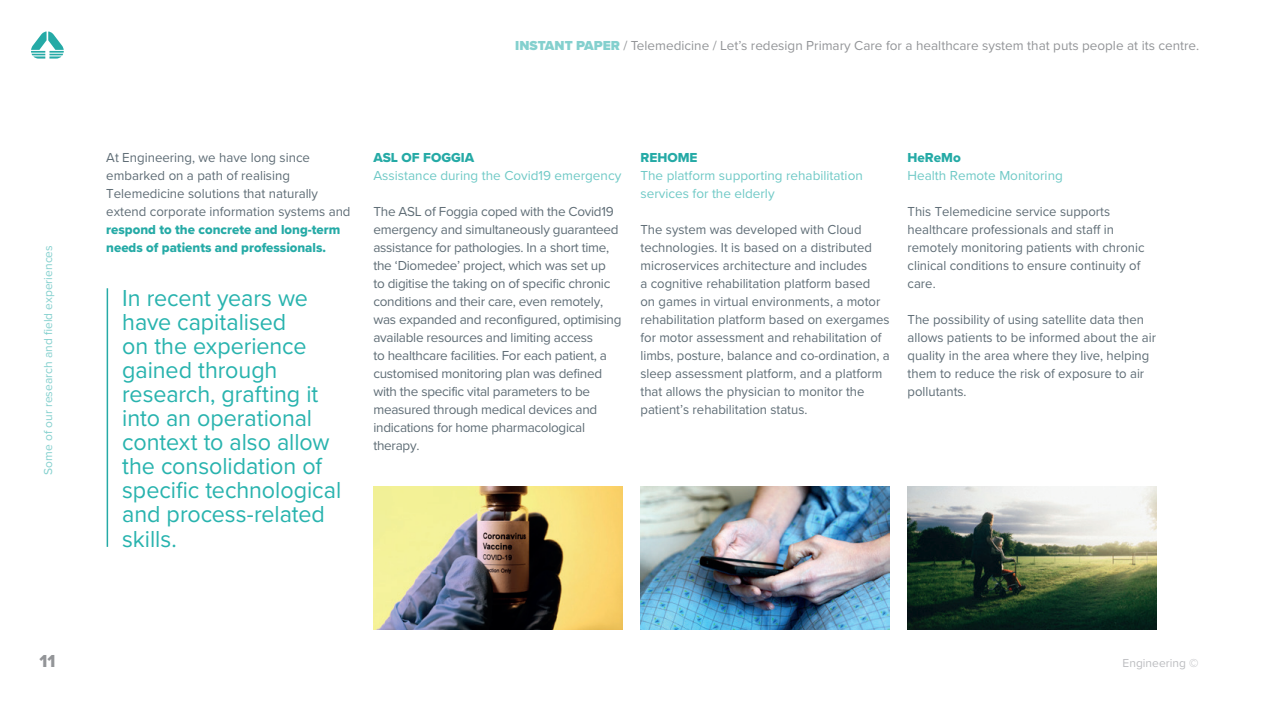
<style>
.page{position:relative;width:1263px;height:711px;background:#fff}
.page>*{position:absolute;margin:0;border:0;box-sizing:border-box;transform-origin:0 0}
.t1{font:24px/24px "Proxima Nova";letter-spacing:-.005em;color:#28b3ae}
.t2{font:18px "Proxima Nova Extrabld";color:#939598}
.t3{font:13.5px/18px "Proxima Nova";color:#5f6d76}
.t4{font:13.5px/18px "Proxima Nova";letter-spacing:-.02em;color:#5f6d76}
.t5{font:13.5px/18px "Proxima Nova";color:#6fc9c6}
.t6{font:13.5px "Proxima Nova";color:#939598}
.t7{font:13.5px/18px "Proxima Nova Extrabld";color:#25aaa6}
.t8{font:12px "Proxima Nova";color:#84d0ce}
.t9{font:12px "Proxima Nova";color:#bcbdc0}
.s1{font-weight:900;color:#84d0ce}
</style>
<div class="page">
<svg style="left:31px;top:31px;width:33px;height:28px"></svg>
<img style="left:373px;top:486px;width:249px;height:143px">
<img style="left:640px;top:486px;width:249px;height:143px">
<img style="left:907px;top:486px;width:250px;height:143px">
<hr style="left:107px;top:288px;width:1px;height:258px;background:#25aaa6">
<p class="t8" style="left:39px;top:474px;width:231px;rotate:-90deg">Some of our research and field experiences</p>
<h2 class="t2" style="left:39px;top:647px;width:17px">11</h2>
<p class="t6" style="left:515px;top:36px;width:685px"><span class="s1">INSTANT PAPER</span> / Telemedicine / Let’s redesign Primary Care for a healthcare system that puts people at its centre.</p>
<p class="t3" style="left:106px;top:148px;width:246px">At Engineering, we have long since embarked on a path of realising Telemedicine solutions that naturally extend corporate information systems and</p>
<p class="t7" style="left:106px;top:220px;width:236px">respond to the concrete and long-term needs of patients and professionals.</p>
<h1 class="t1" style="left:122px;top:285px;width:220px">In recent years we have capitalised<br>on the experience gained through research, grafting it into an operational context to also allow the consolidation of specific technological and process-related skills.</h1>
<p class="t7" style="left:373px;top:148px;width:102px">ASL OF FOGGIA</p>
<p class="t5" style="left:373px;top:166px;width:249px">Assistance during the Covid19 emergency</p>
<p class="t4" style="left:373px;top:202px;width:250px">The ASL of Foggia coped with the Covid19 emergency and simultaneously guaranteed assistance for pathologies. In a short time, the ‘Diomedee’ project, which was set up<br>to digitise the taking on of specific chronic conditions and their care, even remotely, was expanded and reconfigured, optimising available resources and limiting access<br>to healthcare facilities. For each patient, a customised monitoring plan was defined with the specific vital parameters to be measured through medical devices and indications for home pharmacological therapy.</p>
<p class="t7" style="left:640px;top:148px;width:59px">REHOME</p>
<p class="t5" style="left:640px;top:166px;width:224px">The platform supporting rehabilitation services for the elderly</p>
<p class="t3" style="left:640px;top:220px;width:251px">The system was developed with Cloud technologies. It is based on a distributed microservices architecture and includes<br>a cognitive rehabilitation platform based<br>on games in virtual environments, a motor rehabilitation platform based on exergames for motor assessment and rehabilitation of limbs, posture, balance and co-ordination, a sleep assessment platform, and a platform that allows the physician to monitor the patient’s rehabilitation status.</p>
<p class="t7" style="left:907px;top:148px;width:55px">HeReMo</p>
<p class="t5" style="left:907px;top:166px;width:157px">Health Remote Monitoring</p>
<p class="t3" style="left:907px;top:202px;width:238px">This Telemedicine service supports healthcare professionals and staff in remotely monitoring patients with chronic clinical conditions to ensure continuity of care.</p>
<p class="t3" style="left:907px;top:310px;width:250px">The possibility of using satellite data then allows patients to be informed about the air quality in the area where they live, helping them to reduce the risk of exposure to air pollutants.</p>
<p class="t9" style="left:1122px;top:653px;width:77px">Engineering ©</p>
</div>
